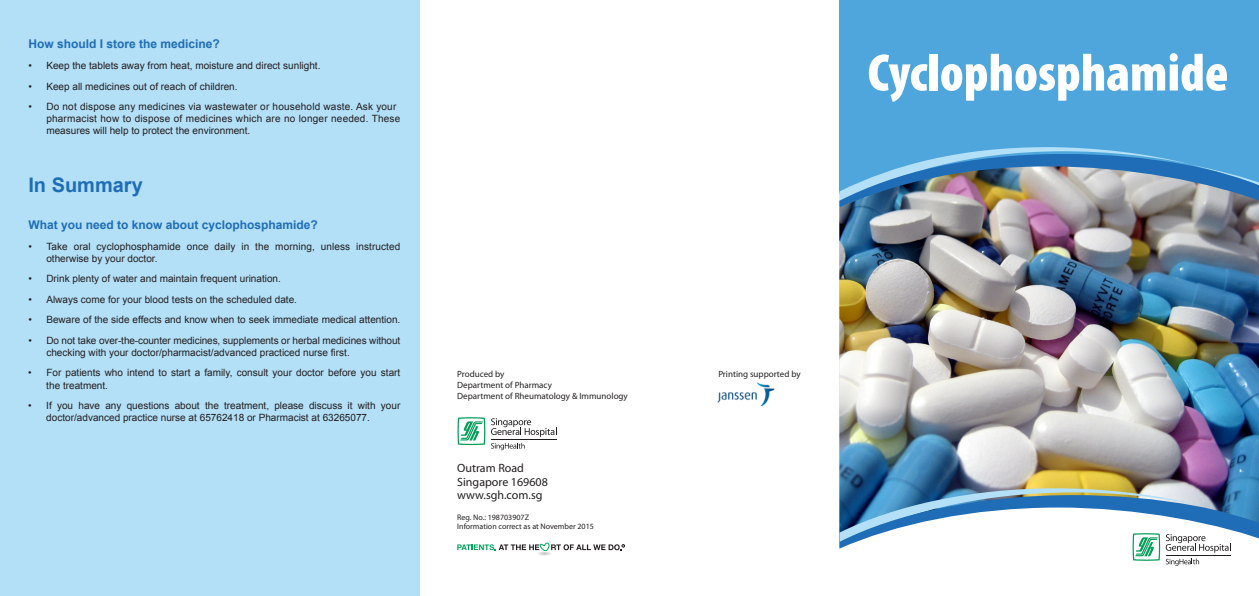
<style>
.page{position:relative;width:1259px;height:596px;background:#fff}
.page>*{position:absolute;margin:0;border:0;box-sizing:border-box;transform-origin:0 0}
.t1{font:900 condensed 53px "Myriad Pro";color:#fff}
.t2{font:700 20px "Arial";color:#1e6db6}
.t3{font:700 12px "Arial";color:#1e6db6}
.t4{font:12px/13.5px "Myriad Pro";color:#231f20}
.t5{font:10px/12px "Arial";color:#231f20}
.t6{font:10px/12px "Arial";letter-spacing:.02em;color:#231f20}
.t7{font:9px/10.8px "Myriad Pro";color:#231f20}
.t8{font:8px/9px "Myriad Pro";color:#231f20}
</style>
<div class="page">
<div style="left:0;top:0;width:420px;height:595px;background:#b3dff7"></div>
<div style="left:839px;top:0;width:420px;height:193px;background:#4ea6dc"></div>
<img style="left:839px;top:207px;width:420px;height:281px">
<svg style="left:839px;top:488px;width:420px;height:77px"></svg>
<img style="left:839px;top:147px;width:420px;height:60px">
<svg style="left:491px;top:442px;width:33px;height:8px"></svg>
<svg style="left:491px;top:418px;width:64px;height:18px"></svg>
<hr style="left:491px;top:439px;width:65px;height:1px;background:#201d1e">
<svg style="left:457px;top:417px;width:28px;height:28px"></svg>
<img style="left:538px;top:551px;width:13px;height:4px">
<svg style="left:457px;top:542px;width:167px;height:9px"></svg>
<img style="left:717px;top:382px;width:58px;height:23px">
<p class="t3" style="left:28px;top:36px;width:193px">How should I store the medicine?</p>
<p class="t5" style="left:28px;top:60px;width:294px">• Keep the tablets away from heat, moisture and direct sunlight.</p>
<p class="t5" style="left:28px;top:80px;width:211px">• Keep all medicines out of reach of children.</p>
<p class="t6" style="left:46px;top:101px;width:355px;text-indent:-18px">• Do not dispose any medicines via wastewater or household waste. Ask your pharmacist how to dispose of medicines which are no longer needed. These measures will help to protect the environment.</p>
<h2 class="t2" style="left:28px;top:172px;width:116px">In Summary</h2>
<p class="t3" style="left:28px;top:217px;width:291px">What you need to know about cyclophosphamide?</p>
<p class="t5" style="left:46px;top:240px;width:355px;text-indent:-18px">• Take oral cyclophosphamide once daily in the morning, unless instructed otherwise by your doctor.</p>
<p class="t5" style="left:28px;top:273px;width:254px">• Drink plenty of water and maintain frequent urination.</p>
<p class="t5" style="left:28px;top:293px;width:270px">• Always come for your blood tests on the scheduled date.</p>
<p class="t5" style="left:28px;top:314px;width:373px">• Beware of the side effects and know when to seek immediate medical attention.</p>
<p class="t5" style="left:46px;top:334px;width:355px;text-indent:-18px">• Do not take over-the-counter medicines, supplements or herbal medicines without checking with your doctor/pharmacist/advanced practiced nurse first.</p>
<p class="t5" style="left:46px;top:367px;width:355px;text-indent:-18px">• For patients who intend to start a family, consult your doctor before you start the treatment.</p>
<p class="t5" style="left:46px;top:399px;width:355px;text-indent:-18px">• If you have any questions about the treatment, please discuss it with your doctor/advanced practice nurse at 65762418 or Pharmacist at 63265077.</p>
<p class="t7" style="left:457px;top:368px;width:172px">Produced by<br>Department of Pharmacy<br>Department of Rheumatology &amp; Immunology</p>
<p class="t7" style="left:718px;top:368px;width:84px">Printing supported by</p>
<p class="t4" style="left:457px;top:460px;width:92px">Outram Road<br>Singapore 169608 www.sgh.com.sg</p>
<p class="t8" style="left:457px;top:512px;width:138px">Reg. No.: 198703907Z<br>Information correct as at November 2015</p>
<h1 class="t1" style="left:867px;top:43px;width:362px">Cyclophosphamide</h1>
</div>
